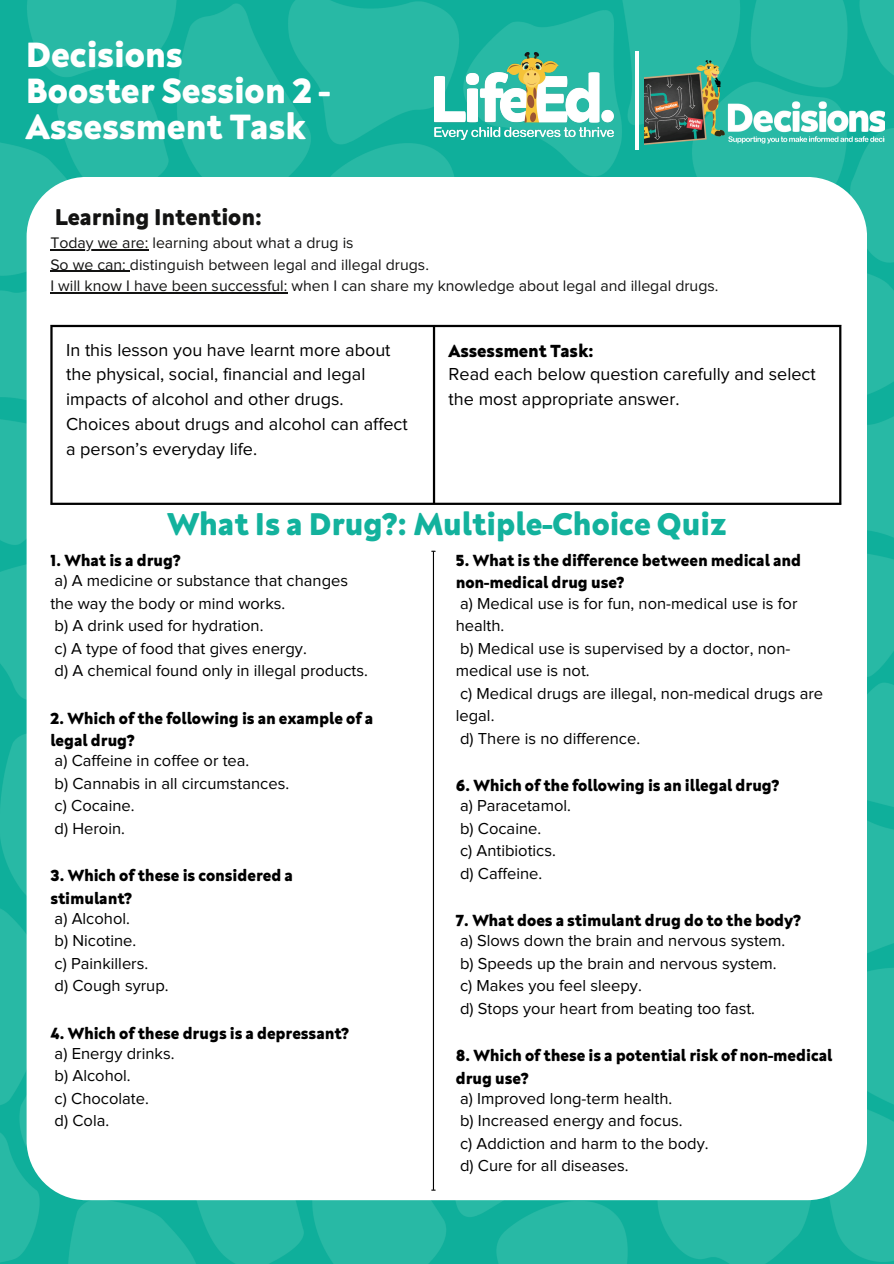
<style>
.page{position:relative;width:894px;height:1264px;background:#fff}
.page>*{position:absolute;margin:0;border:0;box-sizing:border-box;transform-origin:0 0}
.t1{font:800 36px/36px "Neufreit";color:#fff}
.t2{font:800 32.25px "Neufreit";color:#13b29d}
.t3{font:800 23.25px "Neufreit";color:#131312}
.t4{font:18px/24.8px "Proxima Nova";color:#000}
.t5{font:800 18px "Neufreit";color:#000}
.t6{font:16.5px/22.5px "Proxima Nova";color:#000}
.t7{font:800 16.5px/22.5px "Neufreit";color:#000}
.t8{font:15.75px "Proxima Nova";color:#131312}
</style>
<div class="page">
<img style="left:0;top:0;width:893px;height:1263px">
<div style="left:27px;top:177px;width:839px;height:1023px;background:#fff;border-radius:60px"></div>
<hr style="left:50px;top:327px;width:3px;height:175px;background:#000">
<hr style="left:433px;top:327px;width:2px;height:175px;background:#000">
<hr style="left:838px;top:327px;width:3px;height:175px;background:#000">
<hr style="left:50px;top:325px;width:791px;height:2px;background:#000">
<hr style="left:50px;top:502px;width:791px;height:3px;background:#000">
<hr style="left:50px;top:249px;width:98px;height:1px;background:#131312">
<hr style="left:50px;top:271px;width:80px;height:1px;background:#131312">
<hr style="left:50px;top:292px;width:237px;height:1px;background:#131312">
<img style="left:434px;top:52px;width:179px;height:88px">
<hr style="left:635px;top:51px;width:3px;height:98px;background:#fff">
<img style="left:644px;top:60px;width:239px;height:85px">
<hr style="left:433px;top:551px;width:1px;height:638px;background:#000">
<p class="t1" style="left:26px;top:36px;width:305px">Decisions<br>Booster Session 2 -<br>Assessment Task</p>
<p class="t3" style="left:55px;top:203px;width:209px">Learning Intention:</p>
<p class="t8" style="left:50px;top:236px;width:305px">Today we are: learning about what a drug is</p>
<p class="t8" style="left:50px;top:257px;width:380px">So we can: distinguish between legal and illegal drugs.</p>
<p class="t8" style="left:50px;top:278px;width:669px">I will know I have been successful: when I can share my knowledge about legal and illegal drugs.</p>
<h1 class="t4" style="left:66px;top:338px;width:326px">In this lesson you have learnt more about the physical, social, financial and legal impacts of alcohol and other drugs.</h1>
<p class="t4" style="left:66px;top:412px;width:343px">Choices about drugs and alcohol can affect a person’s everyday life.</p>
<p class="t5" style="left:448px;top:340px;width:147px">Assessment Task:</p>
<p class="t4" style="left:448px;top:363px;width:368px">Read each below question carefully and select the most appropriate answer.</p>
<p class="t2" style="left:167px;top:504px;width:560px">What Is a Drug?: Multiple-Choice Quiz</p>
<p class="t7" style="left:455px;top:548px;width:347px">5. What is the difference between medical and</p>
<p class="t7" style="left:455px;top:571px;width:170px">non-medical drug use?</p>
<p class="t6" style="left:455px;top:592px;width:343px">a) Medical use is for fun, non-medical use is for health.</p>
<p class="t6" style="left:455px;top:637px;width:336px">b) Medical use is supervised by a doctor, non&shy;medical use is not.</p>
<p class="t6" style="left:455px;top:682px;width:369px">c) Medical drugs are illegal, non-medical drugs are legal.</p>
<p class="t6" style="left:460px;top:727px;width:182px">d) There is no difference.</p>
<p class="t7" style="left:455px;top:773px;width:325px">6. Which of the following is an illegal drug?</p>
<p class="t6" style="left:460px;top:795px;width:112px">a) Paracetamol.</p>
<p class="t6" style="left:460px;top:817px;width:83px">b) Cocaine.</p>
<p class="t6" style="left:460px;top:840px;width:97px">c) Antibiotics.</p>
<p class="t6" style="left:460px;top:862px;width:84px">d) Caffeine.</p>
<p class="t7" style="left:455px;top:908px;width:346px">7. What does a stimulant drug do to the body?</p>
<p class="t6" style="left:460px;top:930px;width:327px">a) Slows down the brain and nervous system.</p>
<p class="t6" style="left:460px;top:952px;width:318px">b) Speeds up the brain and nervous system.</p>
<p class="t6" style="left:460px;top:975px;width:183px">c) Makes you feel sleepy.</p>
<p class="t6" style="left:460px;top:997px;width:296px">d) Stops your heart from beating too fast.</p>
<p class="t7" style="left:455px;top:1043px;width:378px">8. Which of these is a potential risk of non-medical</p>
<p class="t7" style="left:455px;top:1066px;width:74px">drug use?</p>
<p class="t6" style="left:460px;top:1087px;width:214px">a) Improved long-term health.</p>
<p class="t6" style="left:460px;top:1110px;width:224px">b) Increased energy and focus.</p>
<p class="t6" style="left:460px;top:1132px;width:250px">c) Addiction and harm to the body.</p>
<p class="t6" style="left:460px;top:1155px;width:170px">d) Cure for all diseases.</p>
<p class="t7" style="left:50px;top:548px;width:131px">1. What is a drug?</p>
<p class="t6" style="left:50px;top:570px;width:299px">a) A medicine or substance that changes the way the body or mind works.</p>
<p class="t6" style="left:55px;top:615px;width:210px">b) A drink used for hydration.</p>
<h2 class="t6" style="left:55px;top:637px;width:253px">c) A type of food that gives energy.</h2>
<p class="t6" style="left:55px;top:660px;width:315px">d) A chemical found only in illegal products.</p>
<p class="t7" style="left:50px;top:706px;width:324px">2. Which of the following is an example of a legal drug?</p>
<p class="t6" style="left:55px;top:750px;width:196px">a) Caffeine in coffee or tea.</p>
<p class="t6" style="left:55px;top:772px;width:236px">b) Cannabis in all circumstances.</p>
<p class="t6" style="left:55px;top:795px;width:81px">c) Cocaine.</p>
<p class="t6" style="left:55px;top:817px;width:72px">d) Heroin.</p>
<p class="t7" style="left:50px;top:863px;width:244px">3. Which of these is considered a stimulant?</p>
<p class="t6" style="left:55px;top:907px;width:77px">a) Alcohol.</p>
<p class="t6" style="left:55px;top:930px;width:83px">b) Nicotine.</p>
<p class="t6" style="left:55px;top:952px;width:95px">c) Painkillers.</p>
<p class="t6" style="left:55px;top:975px;width:115px">d) Cough syrup.</p>
<p class="t7" style="left:50px;top:1021px;width:300px">4. Which of these drugs is a depressant?</p>
<p class="t6" style="left:55px;top:1042px;width:121px">a) Energy drinks.</p>
<p class="t6" style="left:55px;top:1065px;width:78px">b) Alcohol.</p>
<p class="t6" style="left:55px;top:1087px;width:96px">c) Chocolate.</p>
<p class="t6" style="left:55px;top:1110px;width:56px">d) Cola.</p>
</div>
